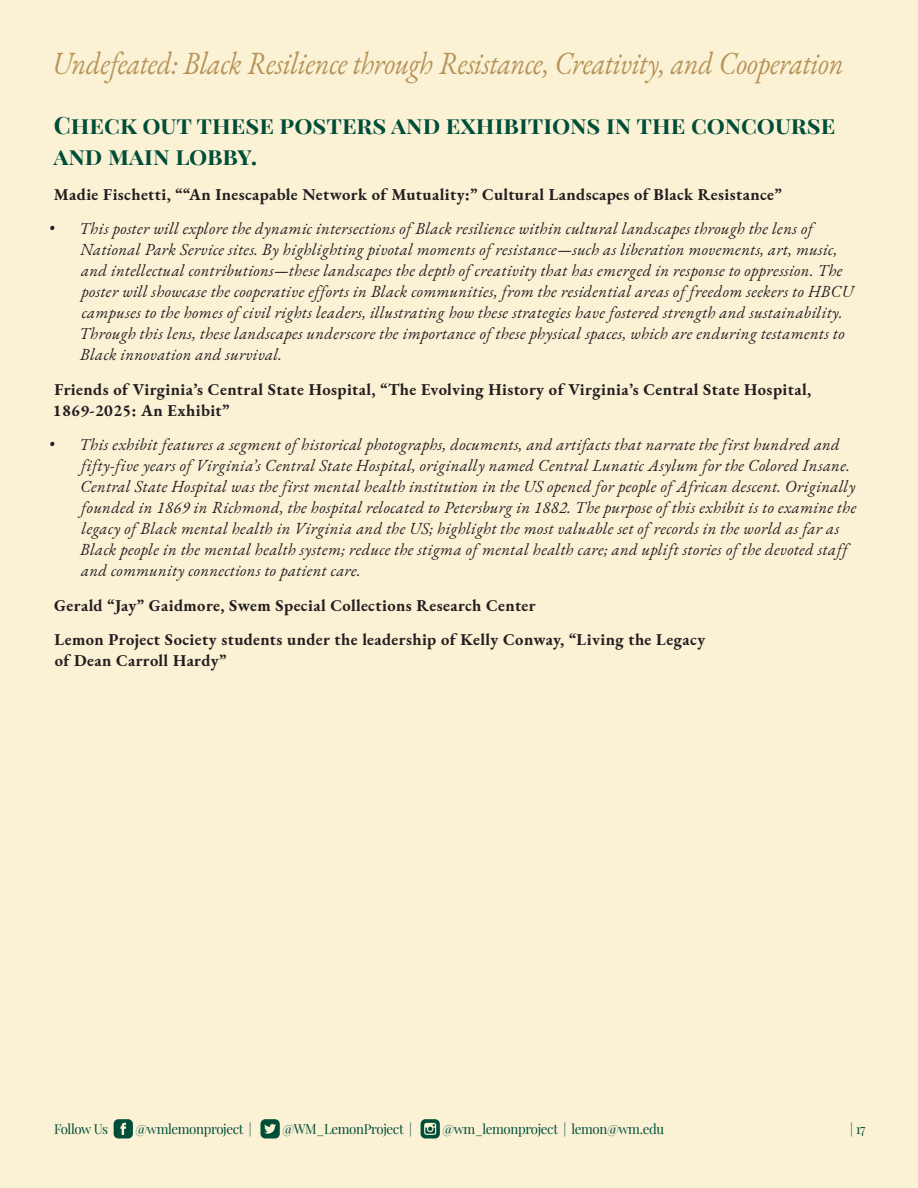
<style>
.page{position:relative;width:918px;height:1188px;background:#fbf2d6}
.page>*{position:absolute;margin:0;border:0;box-sizing:border-box;transform-origin:0 0}
.t1{font:italic 31.5px "EB Garamond";letter-spacing:-.015em;color:#b89357;scale:.9 1}
.t2{font:700 24px/31.3px "Playfair Display";color:#004e38}
.t3{font:italic 16.5px/21px "EB Garamond";letter-spacing:.025em;color:#231f20}
.t4{font:700 16.5px/21px "EB Garamond";letter-spacing:.025em;color:#231f20}
.t5{font:13.5px "Playfair Display";letter-spacing:-.025em;color:#004e38}
</style>
<div class="page">
<svg style="left:114px;top:1119px;width:19px;height:19px"></svg>
<svg style="left:260px;top:1119px;width:20px;height:19px"></svg>
<svg style="left:421px;top:1119px;width:19px;height:19px"></svg>
<h1 class="t1" style="left:52px;top:43px;width:881px">Undefeated: Black Resilience through Resistance, Creativity, and Cooperation</h1>
<h2 class="t2" style="left:53px;top:107px;width:784px">CHECK OUT THESE POSTERS AND EXHIBITIONS IN THE CONCOURSE<br>AND MAIN LOBBY.</h2>
<p class="t4" style="left:54px;top:183px;width:729px">Madie Fischetti, ““An Inescapable Network of Mutuality:” Cultural Landscapes of Black Resistance”</p>
<p class="t3" style="left:80px;top:218px;width:775px;text-indent:-31px">• This poster will explore the dynamic intersections of Black resilience within cultural landscapes through the lens of National Park Service sites. By highlighting pivotal moments of resistance—such as liberation movements, art, music, and intellectual contributions—these landscapes the depth of creativity that has emerged in response to oppression. The poster will showcase the cooperative efforts in Black communities, from the residential areas of freedom seekers to HBCU campuses to the homes of civil rights leaders, illustrating how these strategies have fostered strength and sustainability.<br>Through this lens, these landscapes underscore the importance of these physical spaces, which are enduring testaments to Black innovation and survival.</p>
<p class="t4" style="left:53px;top:378px;width:760px">Friends of Virginia’s Central State Hospital, “The Evolving History of Virginia’s Central State Hospital,<br>1869-2025: An Exhibit”</p>
<p class="t3" style="left:80px;top:434px;width:778px;text-indent:-31px">• This exhibit features a segment of historical photographs, documents, and artifacts that narrate the first hundred and fifty-five years of Virginia’s Central State Hospital, originally named Central Lunatic Asylum for the Colored Insane.<br>Central State Hospital was the first mental health institution in the US opened for people of African descent. Originally founded in 1869 in Richmond, the hospital relocated to Petersburg in 1882. The purpose of this exhibit is to examine the legacy of Black mental health in Virginia and the US; highlight the most valuable set of records in the world as far as Black people in the mental health system; reduce the stigma of mental health care; and uplift stories of the devoted staff and community connections to patient care.</p>
<p class="t4" style="left:54px;top:588px;width:653px;line-height:34.5px">Gerald “Jay” Gaidmore, Swem Special Collections Research Center<br>Lemon Project Society students under the leadership of Kelly Conway, “Living the Legacy</p>
<p class="t4" style="left:55px;top:650px;width:173px">of Dean Carroll Hardy”</p>
<p class="t5" style="left:54px;top:1118px;width:56px">Follow Us</p>
<p class="t5" style="left:136px;top:1118px;width:118px">@wmlemonproject |</p>
<p class="t5" style="left:282px;top:1118px;width:131px">@WM_LemonProject |</p>
<p class="t5" style="left:442px;top:1118px;width:223px">@wm_lemonproject | lemon@wm.edu</p>
<p class="t5" style="left:850px;top:1118px;width:17px">| 17</p>
</div>
